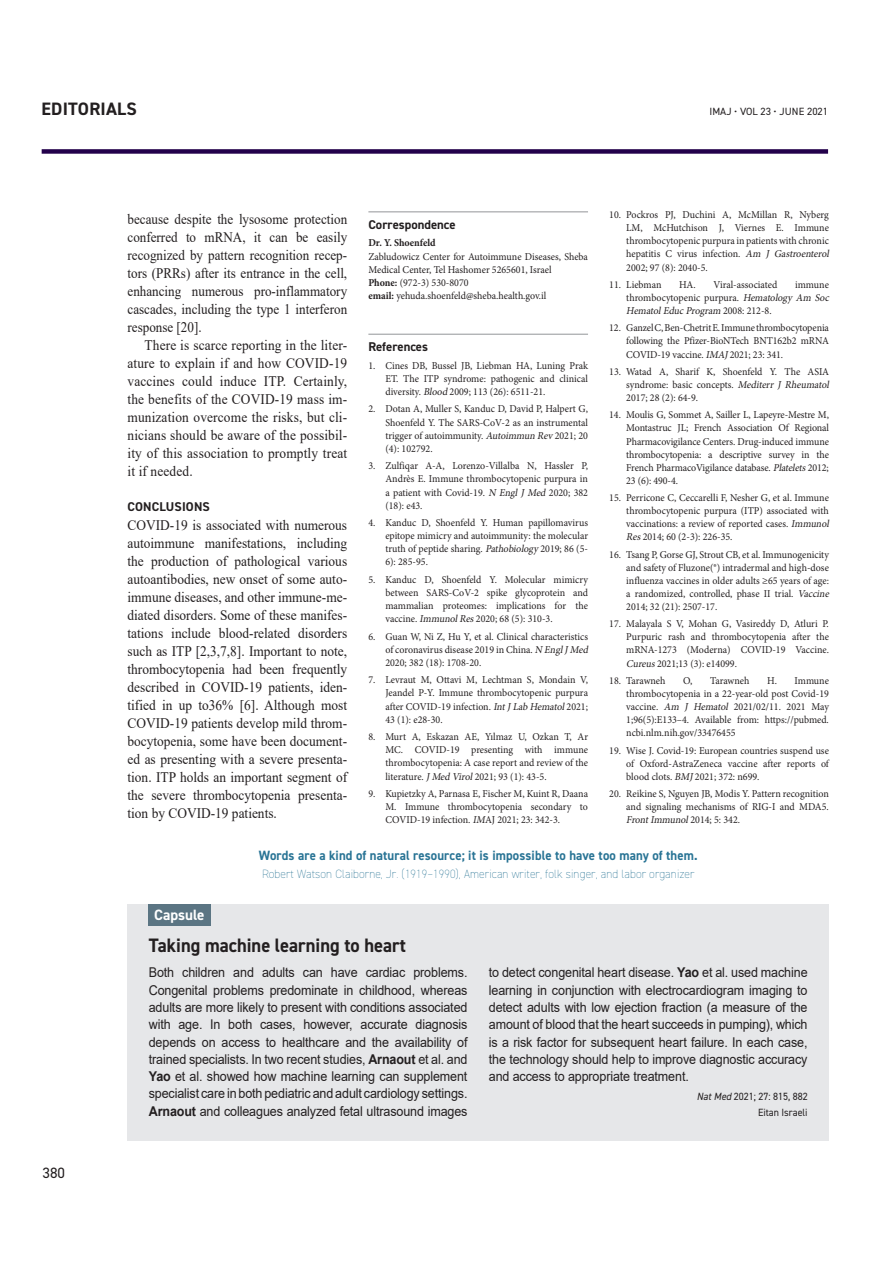
<style>
.page{position:relative;width:893px;height:1263px;background:#fff}
.page>*{position:absolute;margin:0;border:0;box-sizing:border-box;transform-origin:0 0}
.t1{font:700 19.5px "DIN2014";color:#231f20;scale:.95 1}
.t2{font:700 18px "DIN2014";letter-spacing:.01em;color:#231f20}
.t3{font:700 15px "DIN2014";color:#fff}
.t4{font:15px "DIN2014";color:#231f20}
.t5{font:14.55px/18px "Times New Roman";color:#231f20;text-align:justify;scale:.92 1}
.t6{font:14.55px/18px "Times New Roman";color:#231f20;text-align:justify;scale:.9 1}
.t7{font:13.5px/17.2px "Arial";letter-spacing:-.01em;color:#231f20;text-align:justify;scale:.93 1}
.t8{font:700 13.5px "DIN2014";letter-spacing:.01em;color:#297495;scale:.95 1}
.t9{font:700 12.75px "DIN2014";color:#231f20}
.t10{font:200 12px "DIN2014";letter-spacing:.01em;color:#297495;scale:.95 1}
.t11{font:10.5px/13px "Minion Pro";color:#231f20;text-align:justify;scale:.95 1}
.t12{font:10.5px/15px "DIN2014";color:#231f20;text-align:right;scale:.95 1}
.t13{font:10.5px "DIN2014";color:#231f20}
.t14{font:700 10.5px "Minion Pro";color:#231f20;scale:.95 1}
.s1{font-weight:700}
.s2{font-style:italic}
</style>
<div class="page">
<div style="left:42px;top:149px;width:786px;height:5px;background:#23014b"></div>
<hr style="left:368px;top:212px;width:220px;height:1px;background:#939598">
<hr style="left:368px;top:334px;width:220px;height:1px;background:#939598">
<div style="left:128px;top:904px;width:701px;height:237px;background:#e6e7e9"></div>
<div style="left:149px;top:904px;width:62px;height:22px;background:#5b7583"></div>
<h2 class="t2" style="left:42px;top:102px;width:97px">EDITORIALS</h2>
<p class="t13" style="left:709px;top:105px;width:120px">IMAJ • VOL 23 • JUNE 2021</p>
<p class="t6" style="left:128px;top:210px;width:246px">because despite the lysosome protection conferred to mRNA, it can be easily recognized by pattern recognition recep&shy;tors (PRRs) after its entrance in the cell, enhancing numerous pro-inflammatory cascades, including the type 1 interferon response [20].</p>
<p class="t5" style="left:128px;top:336px;width:240px;text-indent:17px">There is scarce reporting in the liter&shy;ature to explain if and how COVID-19 vaccines could induce ITP. Certainly, the benefits of the COVID-19 mass im&shy;munization overcome the risks, but cli&shy;nicians should be aware of the possibil&shy;ity of this association to promptly treat it if needed.</p>
<p class="t9" style="left:128px;top:502px;width:84px">CONCLUSIONS</p>
<p class="t5" style="left:128px;top:516px;width:240px">COVID-19 is associated with numerous autoimmune manifestations, including the production of pathological various autoantibodies, new onset of some auto&shy;immune diseases, and other immune-me&shy;diated disorders. Some of these manifes&shy;tations include blood-related disorders such as ITP [2,3,7,8]. Important to note, thrombocytopenia had been frequently described in COVID-19 patients, iden&shy;tified in up to36% [6]. Although most COVID-19 patients develop mild throm&shy;bocytopenia, some have been document&shy;ed as presenting with a severe presenta&shy;tion. ITP holds an important segment of the severe thrombocytopenia presenta&shy;tion by COVID-19 patients.</p>
<p class="t9" style="left:368px;top:220px;width:89px">Correspondence</p>
<p class="t14" style="left:368px;top:237px;width:72px">Dr. Y. Shoenfeld</p>
<p class="t11" style="left:368px;top:251px;width:233px;text-align:left">Zabludowicz Center for Autoimmune Diseases, Sheba Medical Center, Tel Hashomer 5265601, Israel<br><span class="s1">Phone:</span> (972-3) 530-8070<br><span class="s1">email:</span> yehuda.shoenfeld@sheba.health.gov.il</p>
<p class="t9" style="left:368px;top:342px;width:61px">References</p>
<p class="t11" style="left:385px;top:360px;width:215px;text-indent:-17px">1. Cines DB, Bussel JB, Liebman HA, Luning Prak ET. The ITP syndrome: pathogenic and clinical diversity. <span class="s2">Blood</span> 2009; 113 (26): 6511-21.</p>
<p class="t11" style="left:385px;top:403px;width:215px;text-indent:-17px">2. Dotan A, Muller S, Kanduc D, David P, Halpert G, Shoenfeld Y. The SARS-CoV-2 as an instrumental trigger of autoimmunity. <span class="s2">Autoimmun Rev</span> 2021; 20 (4): 102792.</p>
<p class="t11" style="left:385px;top:460px;width:215px;text-indent:-17px">3. Zulfiqar A-A, Lorenzo-Villalba N, Hassler P, Andrès E. Immune thrombocytopenic purpura in a patient with Covid-19. <span class="s2">N Engl J Med</span> 2020; 382 (18): e43.</p>
<p class="t11" style="left:385px;top:517px;width:215px;text-indent:-17px">4. Kanduc D, Shoenfeld Y. Human papillomavirus epitope mimicry and autoimmunity: the molecular truth of peptide sharing. <span class="s2">Pathobiology</span> 2019; 86 (5- 6): 285-95.</p>
<p class="t11" style="left:385px;top:574px;width:215px;text-indent:-17px">5. Kanduc D, Shoenfeld Y. Molecular mimicry between SARS-CoV-2 spike glycoprotein and mammalian proteomes: implications for the vaccine. <span class="s2">ImmunolRes</span> 2020; 68 (5): 310-3.</p>
<p class="t11" style="left:385px;top:631px;width:217px;text-align:left;text-indent:-17px">6. Guan W, Ni Z, Hu Y, et al. Clinical characteristics of coronavirus disease 2019 in China. <span class="s2">N EnglJMed<br></span>2020; 382 (18): 1708-20.</p>
<p class="t11" style="left:385px;top:674px;width:215px;text-indent:-17px">7. Levraut M, Ottavi M, Lechtman S, Mondain V, Jeandel P-Y. Immune thrombocytopenic purpura after COVID-19 infection. <span class="s2">IntJLab Hematol</span>2021; 43 (1): e28-30.</p>
<p class="t11" style="left:385px;top:731px;width:215px;text-indent:-17px">8. Murt A, Eskazan AE, Yılmaz U, Ozkan T, Ar MC. COVID-19 presenting with immune thrombocytopenia: A case report and review of the literature. <span class="s2">JMed Virol</span>2021; 93 (1): 43-5.</p>
<p class="t11" style="left:385px;top:788px;width:215px;text-indent:-17px">9. Kupietzky A, Parnasa E, Fischer M, Kuint R, Daana M. Immune thrombocytopenia secondary to COVID-19 infection. <span class="s2">IM</span>AJ 2021; 23: 342-3.</p>
<p class="t11" style="left:626px;top:209px;width:217px;text-align:left;text-indent:-17px">10. Pockros PJ, Duchini A, McMillan R, Nyberg LM, McHutchison J, Viernes E. Immune thrombocytopenic purpura in patients with chronic hepatitis C virus infection. <span class="s2">Am J Gastroenterol </span>2002; 97 (8): 2040-5.</p>
<p class="t11" style="left:609px;top:279px;width:56px">11. Liebman</p>
<p class="t11" style="left:679px;top:279px;width:105px">HA. Viral-associated</p>
<p class="t11" style="left:626px;top:279px;width:217px;text-align:left;text-indent:169px">immune thrombocytopenic purpura. <span class="s2">Hematology Am Soc<br>HematolEduc Program</span> 2 0 0 8 : 2 1 2 - 8 .</p>
<p class="t11" style="left:626px;top:322px;width:215px;text-indent:-17px">12. Ganzel C, Ben-Chetrit E. Immune thrombocytopenia following the Pfizer-BioNTech BNT162b2 mRNA COVID-19 vaccine. <span class="s2">IMAJ</span>2021; 23: 341.</p>
<p class="t11" style="left:626px;top:366px;width:217px;text-align:left;text-indent:-17px">13. Watad A, Sharif K, Shoenfeld Y. The ASIA syndrome: basic concepts. <span class="s2">Mediterr J Rheumatol<br></span>2017; 28 (2): 64-9.</p>
<p class="t11" style="left:626px;top:409px;width:215px;text-indent:-17px">14. Moulis G, Sommet A, Sailler L, Lapeyre-Mestre M, Montastruc JL; French Association Of Regional Pharmacovigilance Centers. Drug-induced immune thrombocytopenia: a descriptive survey in the French PharmacoVigilance database. <span class="s2">Platelets</span> 2012; 23 (6): 490-4.</p>
<p class="t11" style="left:626px;top:492px;width:217px;text-align:left;text-indent:-17px">15. Perricone C, Ceccarelli F, Nesher G, et al. Immune thrombocytopenic purpura (ITP) associated with vaccinations: a review of reported cases. <span class="s2">Immunol Res</span> 2014; 60 (2-3): 226-35.</p>
<p class="t11" style="left:626px;top:549px;width:217px;text-align:left;text-indent:-17px">16. Tsang P, Gorse GJ, Strout CB, et al. Immunogenicity and safety of Fluzone(®) intradermal and high-dose influenza vaccines in older adults ≥65 years of age: a randomized, controlled, phase II trial. <span class="s2">Vaccine </span>2014; 32 (21): 2507-17.</p>
<p class="t11" style="left:626px;top:618px;width:215px;text-indent:-17px">17. Malayala S V, Mohan G, Vasireddy D, Atluri P.<br>Purpuric rash and thrombocytopenia after the mRNA-1273 (Moderna) COVID-19 Vaccine.<br><span class="s2">Cureus</span> 2021;13 (3): e14099.</p>
<p class="t11" style="left:609px;top:675px;width:61px">18. Tarawneh</p>
<p class="t11" style="left:683px;top:675px;width:11px">O,</p>
<p class="t11" style="left:710px;top:675px;width:43px">Tarawneh</p>
<p class="t11" style="left:626px;top:675px;width:215px;text-indent:141px">H. Immune thrombocytopenia in a 22-year-old post Covid-19 vaccine. <span class="s2">Am J Hematol</span> 2021/02/11. 2021 May 1;96(5):E133–4. Available from: https://pubmed. ncbi.nlm.nih.gov/33476455</p>
<p class="t11" style="left:626px;top:745px;width:215px;text-indent:-17px">19. Wise J. Covid-19: European countries suspend use of Oxford-AstraZeneca vaccine after reports of blood clots. <span class="s2">BMJ</span>2021; 372: n699.</p>
<p class="t11" style="left:626px;top:788px;width:215px;text-indent:-17px">20. Reikine S, Nguyen JB, Modis Y. Pattern recognition and signaling mechanisms of RIG-I and MDA5.<br><span class="s2">FrontImmunol</span>2 0 1 4 ; 5 : 3 4 2 .</p>
<p class="t8" style="left:259px;top:851px;width:463px">Words are a kind of natural resource; it is impossible to have too many of them.</p>
<p class="t10" style="left:262px;top:869px;width:457px">Robert Watson Claiborne, Jr. (1919–1990), American writer, folk singer, and labor organizer</p>
<h3 class="t4" style="left:43px;top:1164px;width:24px">380</h3>
<h3 class="t3" style="left:154px;top:909px;width:52px">Capsule</h3>
<h1 class="t1" style="left:149px;top:938px;width:272px">Taking machine learning to heart</h1>
<p class="t7" style="left:149px;top:964px;width:344px">Both children and adults can have cardiac problems.<br>Congenital problems predominate in childhood, whereas adults are more likely to present with conditions associated with age. In both cases, however, accurate diagnosis depends on access to healthcare and the availability of trained specialists. In two recent studies, <span class="s1">Arnaout</span> et al. and <span class="s1">Yao</span> et al. showed how machine learning can supplement specialist care in both pediatric and adult cardiology settings.<br><span class="s1">Arnaout</span> and colleagues analyzed fetal ultrasound images</p>
<p class="t7" style="left:489px;top:964px;width:344px">to detect congenital heart disease. <span class="s1">Yao</span> et al. used machine learning in conjunction with electrocardiogram imaging to detect adults with low ejection fraction (a measure of the amount of blood that the heart succeeds in pumping), which is a risk factor for subsequent heart failure. In each case, the technology should help to improve diagnostic accuracy and access to appropriate treatment.</p>
<p class="t12" style="left:697px;top:1089px;width:118px"><span class="s2">Nat Med</span> 2021; 27: 815, 882<br>Eitan Israeli</p>
</div>
